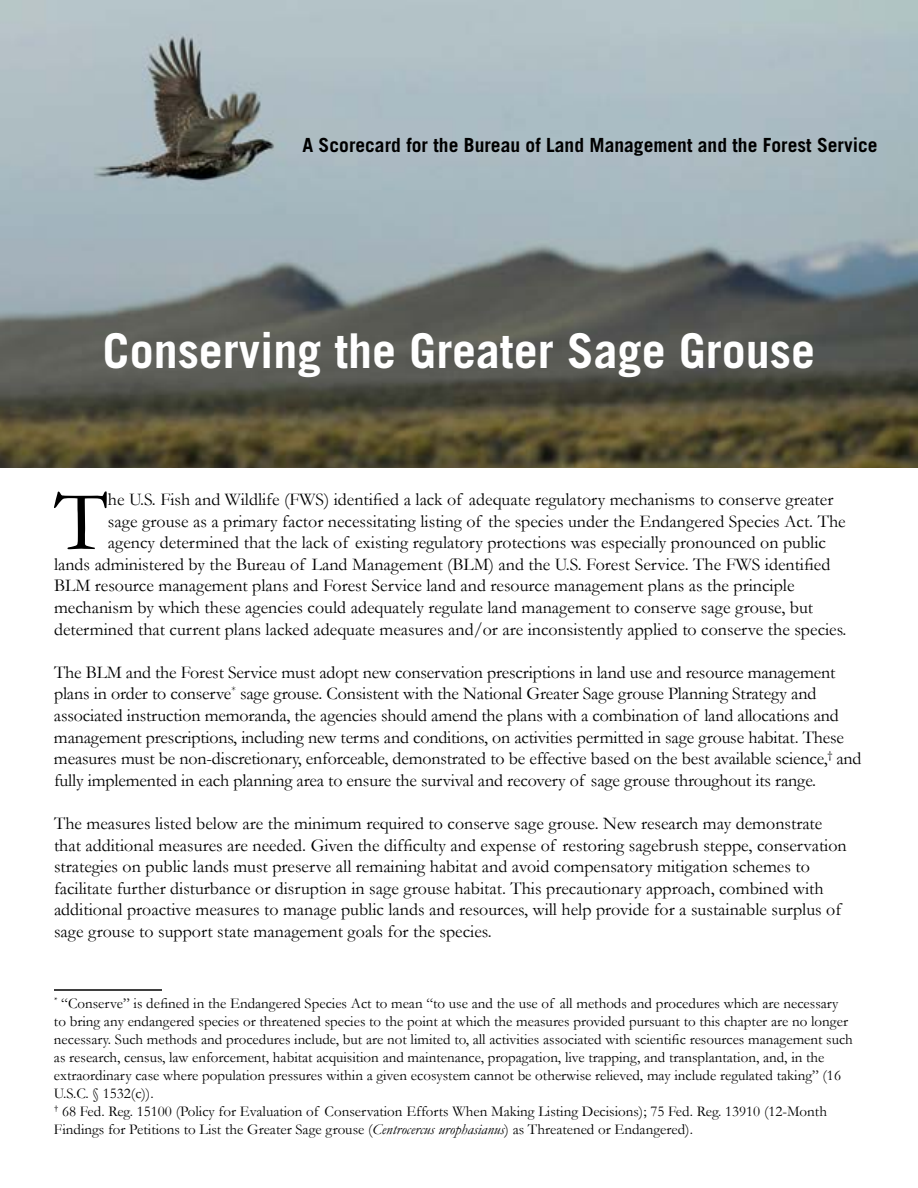
<style>
.page{position:relative;width:918px;height:1188px;background:#fff}
.page>*{position:absolute;margin:0;border:0;box-sizing:border-box;transform-origin:0 0}
.t1{font:87.3px "Garamond";color:#000}
.t2{font:700 48px "Trade Gothic";color:#fff}
.t3{font:700 19.5px "Trade Gothic";color:#000}
.t4{font:18px/21.6px "Garamond";color:#000}
.t5{font:15px/18px "Garamond";color:#000}
.s1{font-style:italic}
</style>
<div class="page">
<img style="left:0;top:0;width:918px;height:467px">
<hr style="left:54px;top:989px;width:108px;height:2px;background:#000">
<p class="t3" style="left:302px;top:133px;width:577px">A Scorecard for the Bureau of Land Management and the Forest Service</p>
<h2 class="t2" style="left:103px;top:322px;width:714px">Conserving the Greater Sage Grouse</h2>
<h1 class="t1" style="left:54px;top:462px;width:55px">T</h1>
<p class="t4" style="left:108px;top:488px;width:727px">he U.S. Fish and Wildlife (FWS) identified a lack of adequate regulatory mechanisms to conserve greater</p>
<p class="t4" style="left:108px;top:510px;width:739px">sage grouse as a primary factor necessitating listing of the species under the Endangered Species Act. The</p>
<p class="t4" style="left:108px;top:531px;width:720px">agency determined that the lack of existing regulatory protections was especially pronounced on public</p>
<p class="t4" style="left:54px;top:553px;width:778px">lands administered by the Bureau of Land Management (BLM) and the U.S. Forest Service. The FWS identified</p>
<p class="t4" style="left:54px;top:574px;width:742px">BLM resource management plans and Forest Service land and resource management plans as the principle</p>
<p class="t4" style="left:54px;top:596px;width:761px">mechanism by which these agencies could adequately regulate land management to conserve sage grouse, but</p>
<p class="t4" style="left:54px;top:618px;width:794px">determined that current plans lacked adequate measures and/or are inconsistently applied to conserve the species.</p>
<p class="t4" style="left:54px;top:661px;width:809px">The BLM and the Forest Service must adopt new conservation prescriptions in land use and resource management plans in order to conserve<sup>*</sup> sage grouse. Consistent with the National Greater Sage grouse Planning Strategy and associated instruction memoranda, the agencies should amend the plans with a combination of land allocations and management prescriptions, including new terms and conditions, on activities permitted in sage grouse habitat. These measures must be non-discretionary, enforceable, demonstrated to be effective based on the best available science,<sup>†</sup> and fully implemented in each planning area to ensure the survival and recovery of sage grouse throughout its range.</p>
<p class="t4" style="left:54px;top:812px;width:794px">The measures listed below are the minimum required to conserve sage grouse. New research may demonstrate that additional measures are needed. Given the difficulty and expense of restoring sagebrush steppe, conservation strategies on public lands must preserve all remaining habitat and avoid compensatory mitigation schemes to facilitate further disturbance or disruption in sage grouse habitat. This precautionary approach, combined with additional proactive measures to manage public lands and resources, will help provide for a sustainable surplus of sage grouse to support state management goals for the species.</p>
<p class="t5" style="left:54px;top:994px;width:800px"><sup>*</sup> “Conserve” is defined in the Endangered Species Act to mean “to use and the use of all methods and procedures which are necessary to bring any endangered species or threatened species to the point at which the measures provided pursuant to this chapter are no longer necessary. Such methods and procedures include, but are not limited to, all activities associated with scientific resources management such as research, census, law enforcement, habitat acquisition and maintenance, propagation, live trapping, and transplantation, and, in the extraordinary case where population pressures within a given ecosystem cannot be otherwise relieved, may include regulated taking” (16<br>U.S.C. § 1532(c)).<br><sup>†</sup> 68 Fed. Reg. 15100 (Policy for Evaluation of Conservation Efforts When Making Listing Decisions); 75 Fed. Reg. 13910 (12-Month Findings for Petitions to List the Greater Sage grouse (<span class="s1">Centrocercus urophasianus</span>) as Threatened or Endangered).</p>
</div>
